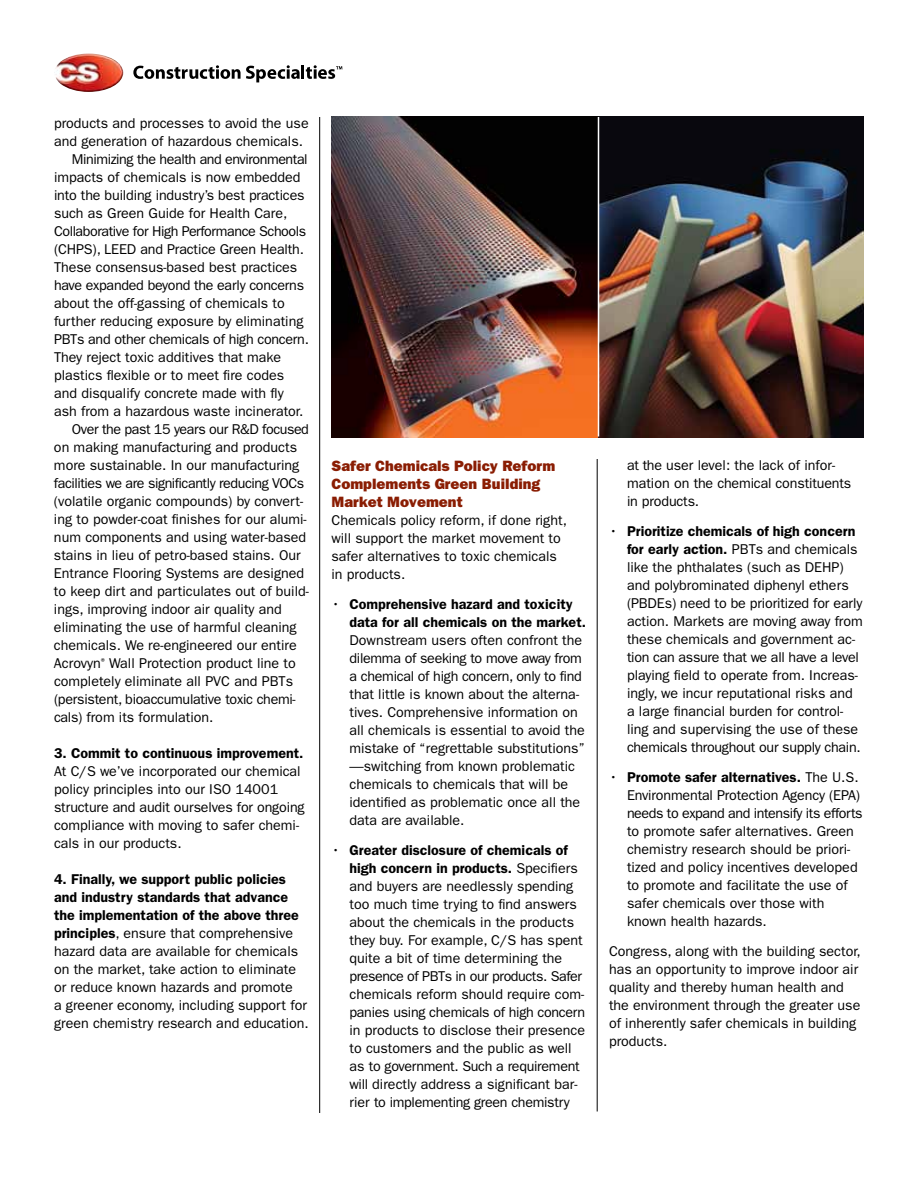
<style>
.page{position:relative;width:918px;height:1188px;background:#fff}
.page>*{position:absolute;margin:0;border:0;box-sizing:border-box;transform-origin:0 0}
.t1{font:15px/18px "ITC Franklin Gothic Std Hvy";color:#8a1d03}
.t2{font:14.25px/18px "ITC Franklin Gothic Std";color:#000}
.t3{font:14.25px "ITC Franklin Gothic Std";letter-spacing:-.03em;color:#000}
.t4{font:14.25px "ITC Franklin Gothic Std";letter-spacing:-.02em;color:#000}
.t5{font:600 14.25px/18px "ITC Franklin Gothic Std";color:#000}
.s1{font-weight:600}
.s2{font-weight:400}
</style>
<div class="page">
<hr style="left:319px;top:117px;width:1px;height:996px;background:#000">
<hr style="left:597px;top:459px;width:1px;height:652px;background:#000">
<svg style="left:133px;top:65px;width:167px;height:17px"></svg>
<hr style="left:301px;top:65px;width:3px;height:14px;background:#000">
<svg style="left:306px;top:65px;width:36px;height:14px"></svg>
<img style="left:55px;top:53px;width:68px;height:39px">
<img style="left:332px;top:117px;width:266px;height:320px">
<img style="left:598px;top:117px;width:266px;height:320px">
<hr style="left:598px;top:117px;width:1px;height:319px;background:#fff">
<p class="t2" style="left:54px;top:115px;width:256px">products and processes to avoid the use</p>
<p class="t2" style="left:54px;top:133px;width:251px">and generation of hazardous chemicals.</p>
<p class="t3" style="left:72px;top:151px;width:237px">Minimizing the health and environmental</p>
<p class="t2" style="left:54px;top:169px;width:248px">impacts of chemicals is now embedded</p>
<p class="t2" style="left:54px;top:187px;width:252px">into the building industry’s best practices</p>
<p class="t2" style="left:54px;top:205px;width:235px">such as Green Guide for Health Care,</p>
<p class="t3" style="left:54px;top:223px;width:254px">Collaborative for High Performance Schools</p>
<p class="t2" style="left:54px;top:241px;width:252px">(CHPS), LEED and Practice Green Health.</p>
<p class="t2" style="left:54px;top:259px;width:245px">These consensus-based best practices</p>
<p class="t4" style="left:54px;top:277px;width:252px">have expanded beyond the early concerns</p>
<p class="t2" style="left:54px;top:295px;width:232px">about the off-gassing of chemicals to</p>
<p class="t2" style="left:54px;top:313px;width:251px">further reducing exposure by eliminating</p>
<p class="t4" style="left:54px;top:331px;width:257px">PBTs and other chemicals of high concern.</p>
<p class="t2" style="left:54px;top:349px;width:229px">They reject toxic additives that make</p>
<p class="t2" style="left:54px;top:367px;width:232px">plastics flexible or to meet fire codes</p>
<p class="t2" style="left:54px;top:385px;width:231px">and disqualify concrete made with fly</p>
<p class="t2" style="left:54px;top:403px;width:251px">ash from a hazardous waste incinerator.</p>
<p class="t3" style="left:72px;top:421px;width:238px">Over the past 15 years our R&amp;D focused</p>
<p class="t2" style="left:54px;top:439px;width:245px">on making manufacturing and products</p>
<p class="t2" style="left:54px;top:457px;width:247px">more sustainable. In our manufacturing</p>
<p class="t3" style="left:54px;top:475px;width:252px">facilities we are significantly reducing VOCs</p>
<p class="t2" style="left:54px;top:492px;width:251px">(volatile organic compounds) by convert-</p>
<p class="t2" style="left:54px;top:510px;width:254px">ing to powder-coat finishes for our alumi-</p>
<p class="t2" style="left:54px;top:528px;width:254px">num components and using water-based</p>
<p class="t2" style="left:54px;top:546px;width:248px">stains in lieu of petro-based stains. Our</p>
<p class="t2" style="left:54px;top:564px;width:252px">Entrance Flooring Systems are designed</p>
<p class="t2" style="left:54px;top:582px;width:256px">to keep dirt and particulates out of build-</p>
<p class="t2" style="left:54px;top:600px;width:229px">ings, improving indoor air quality and</p>
<p class="t2" style="left:54px;top:618px;width:244px">eliminating the use of harmful cleaning</p>
<p class="t2" style="left:54px;top:636px;width:244px">chemicals. We re-engineered our entire</p>
<p class="t2" style="left:54px;top:655px;width:243px">Acrovyn<sup>®</sup> Wall Protection product line to</p>
<p class="t2" style="left:54px;top:673px;width:241px">completely eliminate all PVC and PBTs</p>
<p class="t4" style="left:54px;top:691px;width:243px">(persistent, bioaccumulative toxic chemi-</p>
<p class="t2" style="left:54px;top:709px;width:161px">cals) from its formulation.</p>
<p class="t5" style="left:54px;top:744px;width:251px">3. Commit to continuous improvement.</p>
<p class="t2" style="left:54px;top:763px;width:252px">At C/S we’ve incorporated our chemical policy principles into our ISO 14001 structure and audit ourselves for ongoing compliance with moving to safer chemi&shy;cals in our products.</p>
<p class="t2" style="left:54px;top:871px;width:256px"><span class="s1">4. Finally, we support public policies and industry standards that advance the implementation of the above three principles</span>, ensure that comprehensive hazard data are available for chemicals on the market, take action to eliminate or reduce known hazards and promote<br>a greener economy, including support for green chemistry research and education.</p>
<p class="t1" style="left:332px;top:457px;width:225px">Safer Chemicals Policy Reform<br>Complements Green Building<br>Market Movement</p>
<p class="t2" style="left:332px;top:511px;width:237px">Chemicals policy reform, if done right, will support the market movement to safer alternatives to toxic chemicals in products.</p>
<p class="t5" style="left:349px;top:595px;width:238px;text-indent:-18px"><span class="s2">•</span> Comprehensive hazard and toxicity data for all chemicals on the market.</p>
<p class="t2" style="left:349px;top:631px;width:237px">Downstream users often confront the dilemma of seeking to move away from a chemical of high concern, only to find that little is known about the alterna&shy;tives. Comprehensive information on all chemicals is essential to avoid the mistake of “regrettable substitutions” —switching from known problematic chemicals to chemicals that will be identified as problematic once all the data are available.</p>
<p class="t2" style="left:349px;top:841px;width:237px;text-indent:-18px">• <span class="s1">Greater disclosure of chemicals of high concern in products.</span> Specifiers and buyers are needlessly spending too much time trying to find answers about the chemicals in the products they buy. For example, C/S has spent quite a bit of time determining the presence of PBTs in our products. Safer chemicals reform should require com&shy;panies using chemicals of high concern in products to disclose their presence to customers and the public as well as to government. Such a requirement will directly address a significant bar&shy;rier to implementing green chemistry</p>
<p class="t2" style="left:627px;top:456px;width:226px">at the user level: the lack of infor&shy;mation on the chemical constituents in products.</p>
<p class="t2" style="left:627px;top:522px;width:237px;text-indent:-18px">• <span class="s1">Prioritize chemicals of high concern for early action.</span> PBTs and chemicals like the phthalates (such as DEHP) and polybrominated diphenyl ethers (PBDEs) need to be prioritized for early action. Markets are moving away from these chemicals and government ac&shy;tion can assure that we all have a level playing field to operate from. Increas&shy;ingly, we incur reputational risks and a large financial burden for control&shy;ling and supervising the use of these chemicals throughout our supply chain.</p>
<p class="t2" style="left:627px;top:768px;width:237px;text-indent:-18px">• <span class="s1">Promote safer alternatives.</span> The U.S.<br>Environmental Protection Agency (EPA) needs to expand and intensify its efforts to promote safer alternatives. Green chemistry research should be priori&shy;tized and policy incentives developed to promote and facilitate the use of safer chemicals over those with known health hazards.</p>
<p class="t2" style="left:609px;top:942px;width:253px">Congress, along with the building sector, has an opportunity to improve indoor air quality and thereby human health and the environment through the greater use of inherently safer chemicals in building products.</p>
</div>
